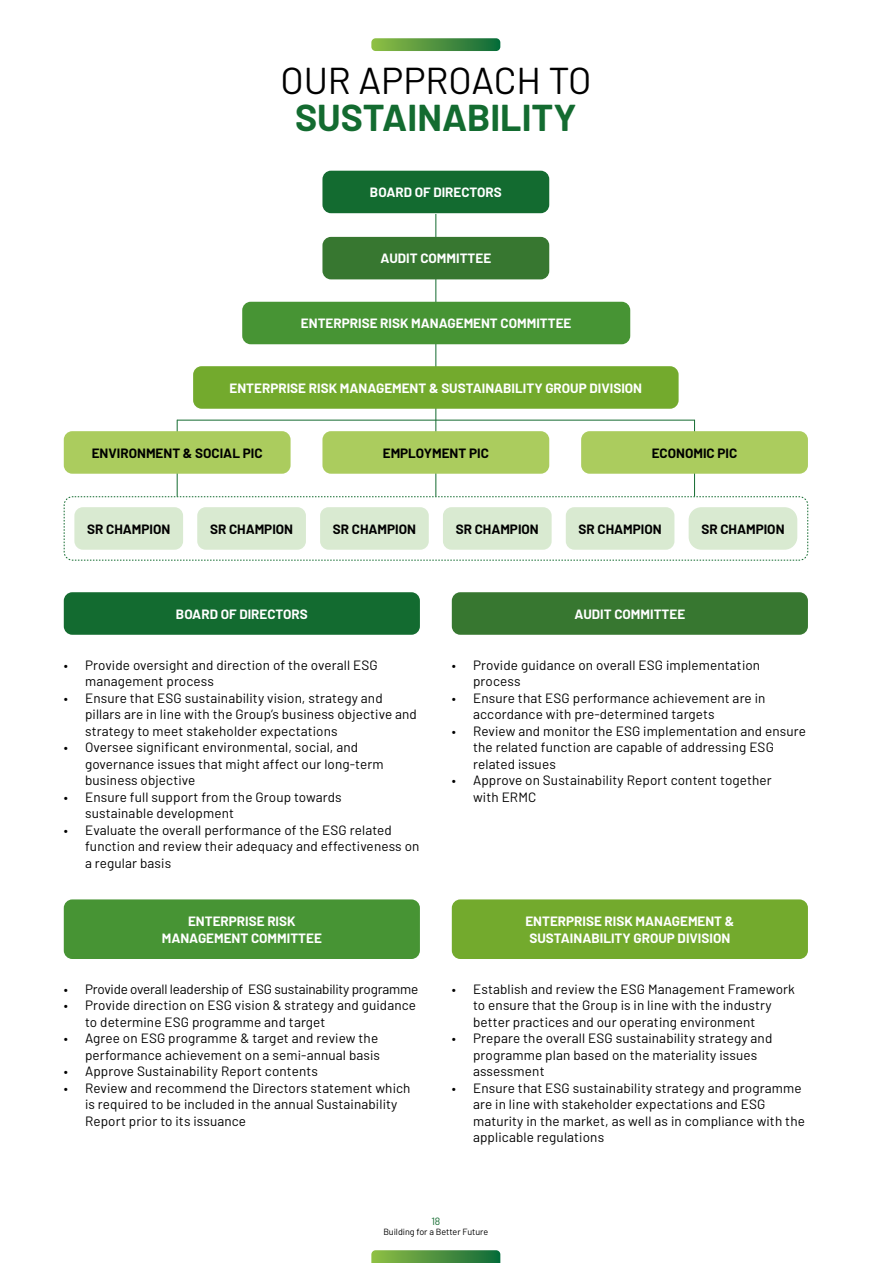
<style>
.page{position:relative;width:893px;height:1263px;background:#fff}
.page>*{position:absolute;margin:0;border:0;box-sizing:border-box;transform-origin:0 0}
.t1{font:700 37.5px "Barlow";color:#136b30}
.t2{font:37.5px "Barlow";color:#000}
.t3{font:13.5px/16.5px "Barlow";letter-spacing:.01em;color:#000}
.t4{font:700 13.5px/16.2px "Barlow";color:#fff;text-align:center}
.t5{font:700 13.5px "Barlow";color:#000}
.t6{font:13.5px "Barlow";letter-spacing:-.015em;color:#000}
.t7{font:10.5px "Barlow";color:#136b30}
.t8{font:9px "Barlow";color:#000}
</style>
<div class="page">
<div style="left:64px;top:899px;width:356px;height:60px;background:#479434;border-radius:9px"></div>
<div style="left:452px;top:899px;width:356px;height:60px;background:#73aa2d;border-radius:9px"></div>
<div style="left:64px;top:592px;width:356px;height:43px;background:#136b30;border-radius:9px"></div>
<div style="left:452px;top:592px;width:356px;height:43px;background:#377730;border-radius:9px"></div>
<svg style="left:64px;top:496px;width:744px;height:64px"></svg>
<div style="left:74px;top:507px;width:109px;height:43px;background:#d9ead1;border-radius:9px"></div>
<div style="left:320px;top:507px;width:109px;height:43px;background:#d9ead1;border-radius:9px"></div>
<div style="left:566px;top:507px;width:108px;height:43px;background:#d9ead1;border-radius:9px"></div>
<div style="left:197px;top:507px;width:109px;height:43px;background:#d9ead1;border-radius:9px"></div>
<div style="left:443px;top:507px;width:109px;height:43px;background:#d9ead1;border-radius:9px"></div>
<div style="left:689px;top:507px;width:108px;height:43px;background:#d9ead1;border-radius:13px"></div>
<hr style="left:435px;top:214px;width:1px;height:282px;background:#136b30">
<hr style="left:177px;top:420px;width:1px;height:76px;background:#136b30">
<hr style="left:694px;top:420px;width:1px;height:76px;background:#136b30">
<div style="left:322px;top:171px;width:227px;height:42px;background:#136b30;border-radius:9px"></div>
<div style="left:322px;top:237px;width:227px;height:42px;background:#377730;border-radius:9px"></div>
<div style="left:242px;top:302px;width:388px;height:42px;background:#479434;border-radius:9px"></div>
<div style="left:193px;top:366px;width:486px;height:43px;background:#73aa2d;border-radius:9px"></div>
<div style="left:322px;top:431px;width:227px;height:43px;background:#abcc5e;border-radius:9px"></div>
<hr style="left:177px;top:420px;width:517px;height:1px;background:#136b30">
<div style="left:64px;top:431px;width:227px;height:43px;background:#abcc5e;border-radius:9px"></div>
<div style="left:581px;top:431px;width:227px;height:43px;background:#abcc5e;border-radius:9px"></div>
<svg style="left:371px;top:38px;width:129px;height:13px;background:#539643"></svg>
<svg style="left:371px;top:1250px;width:129px;height:13px;background:#539643"></svg>
<h1 class="t2" style="left:280px;top:57px;width:313px">OUR APPROACH TO</h1>
<h1 class="t1" style="left:295px;top:94px;width:283px">SUSTAINABILITY</h1>
<p class="t4" style="left:370px;top:184px;width:133px">BOARD OF DIRECTORS</p>
<p class="t4" style="left:380px;top:250px;width:112px">AUDIT COMMITTEE</p>
<p class="t4" style="left:301px;top:315px;width:272px">ENTERPRISE RISK MANAGEMENT COMMITTEE</p>
<p class="t4" style="left:230px;top:380px;width:414px">ENTERPRISE RISK MANAGEMENT &amp; SUSTAINABILITY GROUP DIVISION</p>
<p class="t5" style="left:92px;top:444px;width:172px">ENVIRONMENT &amp; SOCIAL PIC</p>
<p class="t5" style="left:383px;top:444px;width:108px">EMPLOYMENT PIC</p>
<p class="t5" style="left:652px;top:444px;width:87px">ECONOMIC PIC</p>
<p class="t5" style="left:87px;top:520px;width:85px">SR CHAMPION</p>
<p class="t5" style="left:210px;top:520px;width:85px">SR CHAMPION</p>
<p class="t5" style="left:333px;top:520px;width:85px">SR CHAMPION</p>
<p class="t5" style="left:456px;top:520px;width:85px">SR CHAMPION</p>
<p class="t5" style="left:578px;top:520px;width:85px">SR CHAMPION</p>
<p class="t5" style="left:701px;top:520px;width:85px">SR CHAMPION</p>
<p class="t4" style="left:176px;top:606px;width:133px">BOARD OF DIRECTORS</p>
<p class="t3" style="left:85px;top:656px;width:294px;text-indent:-21px">• Provide oversight and direction of the overall ESG management process</p>
<p class="t3" style="left:85px;top:689px;width:333px;text-indent:-21px">• Ensure that ESG sustainability vision, strategy and pillars are in line with the Group’s business objective and strategy to meet stakeholder expectations</p>
<p class="t3" style="left:85px;top:738px;width:300px;text-indent:-21px">• Oversee significant environmental, social, and governance issues that might affect our long-term business objective</p>
<p class="t3" style="left:85px;top:788px;width:258px;text-indent:-21px">• Ensure full support from the Group towards sustainable development</p>
<p class="t3" style="left:85px;top:821px;width:336px;text-indent:-21px">• Evaluate the overall performance of the ESG related function and review their adequacy and effectiveness on a regular basis</p>
<p class="t4" style="left:162px;top:913px;width:162px">ENTERPRISE RISK<br>MANAGEMENT COMMITTEE</p>
<p class="t6" style="left:64px;top:980px;width:356px">• Provide overall leadership of ESG sustainability programme</p>
<p class="t3" style="left:85px;top:997px;width:333px;text-indent:-21px">• Provide direction on ESG vision &amp; strategy and guidance to determine ESG programme and target</p>
<p class="t3" style="left:64px;top:1030px;width:318px;text-align:right">• Agree on ESG programme &amp; target and review the performance achievement on a semi-annual basis</p>
<p class="t3" style="left:64px;top:1063px;width:256px">• Approve Sustainability Report contents</p>
<p class="t3" style="left:85px;top:1079px;width:327px;text-indent:-21px">• Review and recommend the Directors statement which is required to be included in the annual Sustainability<br>Report prior to its issuance</p>
<p class="t4" style="left:574px;top:606px;width:112px">AUDIT COMMITTEE</p>
<p class="t3" style="left:473px;top:656px;width:289px;text-indent:-21px">• Provide guidance on overall ESG implementation process</p>
<p class="t3" style="left:473px;top:689px;width:294px;text-indent:-21px">• Ensure that ESG performance achievement are in accordance with pre-determined targets</p>
<p class="t3" style="left:473px;top:722px;width:335px;text-indent:-21px">• Review and monitor the ESG implementation and ensure the related function are capable of addressing ESG related issues</p>
<p class="t3" style="left:473px;top:771px;width:300px;text-indent:-21px">• Approve on Sustainability Report content together with ERMC</p>
<p class="t4" style="left:525px;top:913px;width:211px">ENTERPRISE RISK MANAGEMENT &amp;<br>SUSTAINABILITY GROUP DIVISION</p>
<p class="t3" style="left:473px;top:980px;width:323px;text-indent:-21px">• Establish and review the ESG Management Framework to ensure that the Group is in line with the industry better practices and our operating environment</p>
<p class="t3" style="left:473px;top:1030px;width:301px;text-indent:-21px">• Prepare the overall ESG sustainability strategy and programme plan based on the materiality issues assessment</p>
<p class="t3" style="left:473px;top:1079px;width:333px;text-indent:-21px">• Ensure that ESG sustainability strategy and programme are in line with stakeholder expectations and ESG maturity in the market, as well as in compliance with the applicable regulations</p>
<p class="t7" style="left:431px;top:1214px;width:11px">18</p>
<p class="t8" style="left:383px;top:1226px;width:106px">Building for a Better Future</p>
</div>
